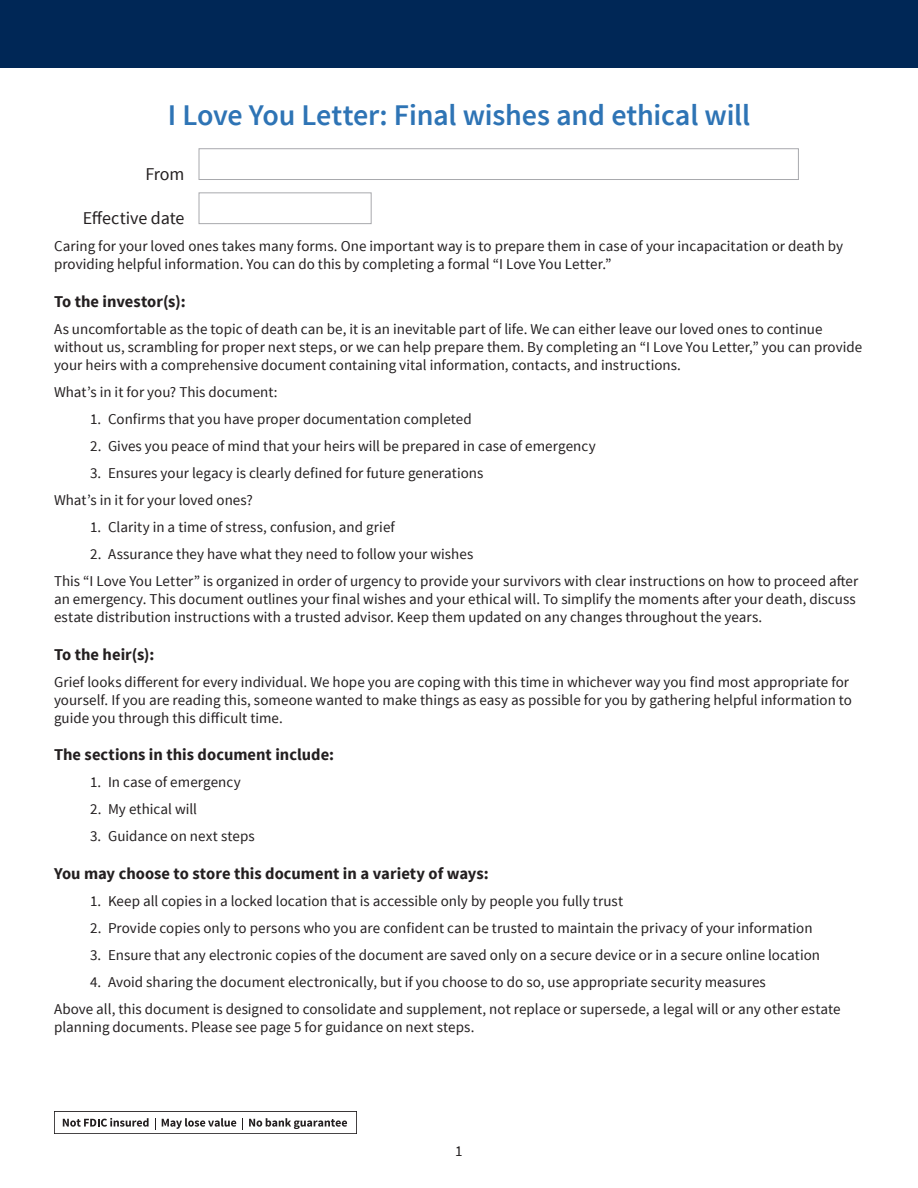
<style>
.page{position:relative;width:918px;height:1188px;background:#fff}
.page>*{position:absolute;margin:0;border:0;box-sizing:border-box;transform-origin:0 0}
.t1{font:600 30px "Source Sans Pro";letter-spacing:-.01em;color:#2e74b5}
.t2{font:18px "Source Sans Pro";letter-spacing:-.01em;color:#231f20}
.t3{font:700 16.5px "Source Sans Pro";color:#231f20}
.t4{font:15px/18px "Source Sans Pro";color:#231f20}
</style>
<div class="page">
<div style="left:0;top:0;width:918px;height:68px;background:#002756"></div>
<div style="left:199px;top:148px;width:600px;height:32px;border:1px solid #a8a9ad"></div>
<div style="left:199px;top:192px;width:173px;height:32px;border:1px solid #a8a9ad"></div>
<div style="left:54px;top:1111px;width:303px;height:23px;border:1px solid #231f20"></div>
<svg style="left:63px;top:1118px;width:86px;height:9px"></svg>
<svg style="left:155px;top:1118px;width:1px;height:12px"></svg>
<svg style="left:162px;top:1118px;width:74px;height:11px"></svg>
<svg style="left:242px;top:1118px;width:1px;height:12px"></svg>
<svg style="left:249px;top:1118px;width:98px;height:11px"></svg>
<p class="t1" style="left:168px;top:96px;width:584px">I Love You Letter: Final wishes and ethical will</p>
<p class="t2" style="left:145px;top:163px;width:41px">From</p>
<p class="t2" style="left:83px;top:207px;width:103px">Effective date</p>
<p class="t4" style="left:54px;top:237px;width:791px">Caring for your loved ones takes many forms. One important way is to prepare them in case of your incapacitation or death by providing helpful information. You can do this by completing a formal “I Love You Letter.”</p>
<p class="t3" style="left:54px;top:291px;width:133px">To the investor(s):</p>
<p class="t4" style="left:54px;top:320px;width:810px">As uncomfortable as the topic of death can be, it is an inevitable part of life. We can either leave our loved ones to continue without us, scrambling for proper next steps, or we can help prepare them. By completing an “I Love You Letter,” you can provide your heirs with a comprehensive document containing vital information, contacts, and instructions.</p>
<p class="t4" style="left:54px;top:383px;width:225px">What’s in it for you? This document:</p>
<p class="t4" style="left:90px;top:410px;width:383px">1. Confirms that you have proper documentation completed</p>
<p class="t4" style="left:90px;top:437px;width:507px">2. Gives you peace of mind that your heirs will be prepared in case of emergency</p>
<p class="t4" style="left:90px;top:464px;width:395px">3. Ensures your legacy is clearly defined for future generations</p>
<p class="t4" style="left:54px;top:491px;width:200px">What’s in it for your loved ones?</p>
<p class="t4" style="left:90px;top:518px;width:306px">1. Clarity in a time of stress, confusion, and grief</p>
<p class="t4" style="left:90px;top:545px;width:385px">2. Assurance they have what they need to follow your wishes</p>
<p class="t4" style="left:54px;top:572px;width:806px">This “I Love You Letter” is organized in order of urgency to provide your survivors with clear instructions on how to proceed after an emergency. This document outlines your final wishes and your ethical will. To simplify the moments after your death, discuss estate distribution instructions with a trusted advisor. Keep them updated on any changes throughout the years.</p>
<p class="t3" style="left:54px;top:644px;width:102px">To the heir(s):</p>
<p class="t4" style="left:54px;top:673px;width:800px">Grief looks different for every individual. We hope you are coping with this time in whichever way you find most appropriate for yourself. If you are reading this, someone wanted to make things as easy as possible for you by gathering helpful information to guide you through this difficult time.</p>
<p class="t3" style="left:54px;top:744px;width:282px">The sections in this document include:</p>
<p class="t4" style="left:90px;top:774px;width:152px">1. In case of emergency</p>
<p class="t4" style="left:90px;top:801px;width:109px">2. My ethical will</p>
<p class="t4" style="left:90px;top:828px;width:166px">3. Guidance on next steps</p>
<p class="t3" style="left:54px;top:863px;width:436px">You may choose to store this document in a variety of ways:</p>
<p class="t4" style="left:90px;top:892px;width:535px">1. Keep all copies in a locked location that is accessible only by people you fully trust</p>
<p class="t4" style="left:90px;top:919px;width:724px">2. Provide copies only to persons who you are confident can be trusted to maintain the privacy of your information</p>
<p class="t4" style="left:90px;top:946px;width:732px">3. Ensure that any electronic copies of the document are saved only on a secure device or in a secure online location</p>
<p class="t4" style="left:90px;top:973px;width:677px">4. Avoid sharing the document electronically, but if you choose to do so, use appropriate security measures</p>
<p class="t4" style="left:54px;top:1000px;width:788px">Above all, this document is designed to consolidate and supplement, not replace or supersede, a legal will or any other estate planning documents. Please see page 5 for guidance on next steps.</p>
<p class="t4" style="left:455px;top:1142px;width:9px">1</p>
</div>
